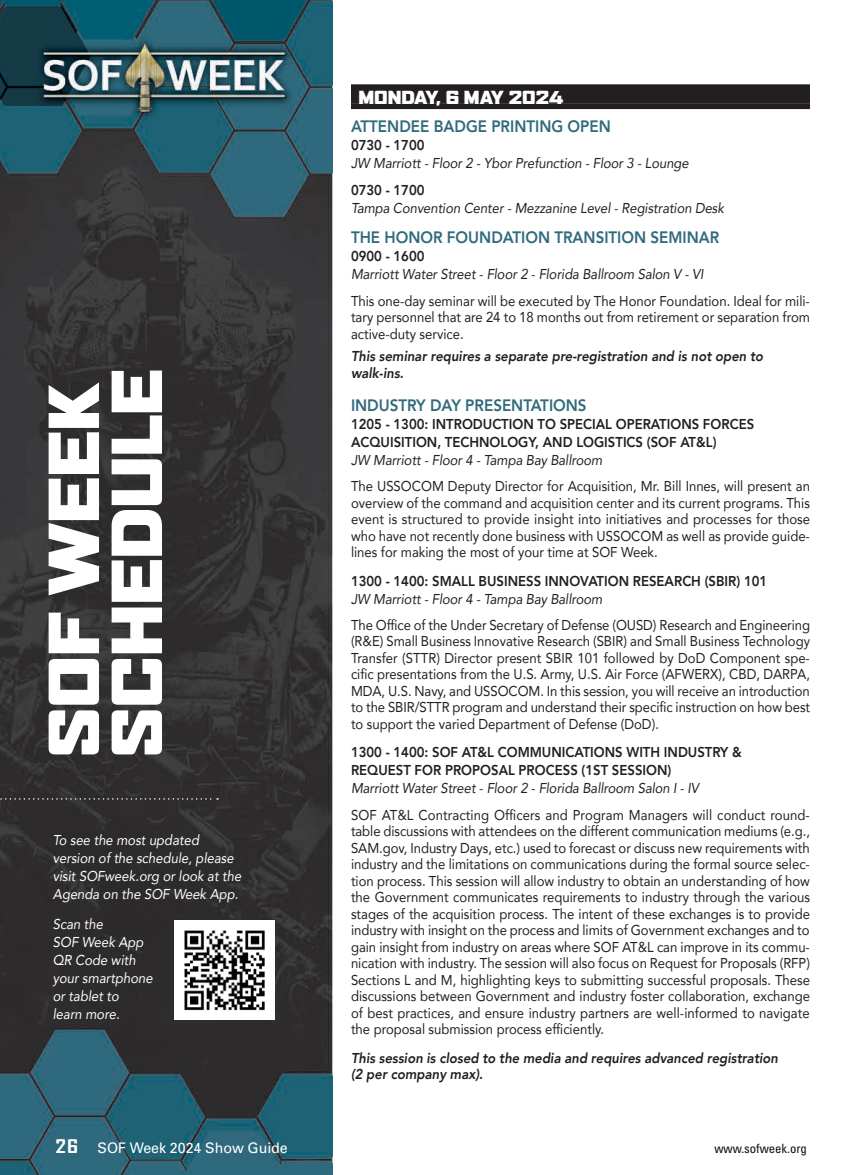
<style>
.page{position:relative;width:864px;height:1175px;background:#fff}
.page>*{position:absolute;margin:0;border:0;box-sizing:border-box;transform-origin:0 0}
.ExtendedLg{font:900 expanded 66px "Agency FB";letter-spacing:-.01em;color:#fff}
.t1{font:700 18px "Agency FB";color:#fff;scale:1.33 1}
.Agenda_Date{font:900 expanded 17.25px "Agency FB";color:#fff}
.Agenda_Section{font:800 16.5px "Avenir";color:#2f6a7d;scale:.92 1}
.t2{font:14.55px "Univers";letter-spacing:-.005em;color:#fff}
.Agenda_Body{font:14.25px/16.5px "Avenir";color:#231f20;text-align:justify;scale:.92 1}
.Agenda_italic{font:italic 14.25px "Avenir";letter-spacing:-.005em;color:#231f20;scale:.92 1}
.Agenda_Subhead{font:800 14.25px/18px "Avenir";color:#231f20;scale:.92 1}
.body_text{font:italic 14.25px/18px "Avenir";color:#fff;scale:.92 1}
.Agenda_Bold_Italic{font:italic 800 14.25px/16.5px "Avenir";color:#231f20;scale:.92 1}
.t3{font:condensed 12.75px "Univers";color:#130c0e}
</style>
<div class="page">
<img style="left:0;top:0;width:332px;height:1174px">
<div style="left:351px;top:84px;width:459px;height:20px;background:#231f20"></div>
<div style="left:351px;top:104px;width:459px;height:5px;background:#231f20"></div>
<svg style="left:0;top:798px;width:218px;height:1px"></svg>
<img style="left:175px;top:920px;width:100px;height:99px">
<p class="ExtendedLg" style="left:34px;top:757px;width:376px;rotate:-90deg">SOF WEEK</p>
<p class="ExtendedLg" style="left:97px;top:757px;width:390px;rotate:-90deg">SCHEDULE</p>
<p class="body_text" style="left:53px;top:831px;width:206px">To see the most updated version of the schedule, please visit SOFweek.org or look at the<br>Agenda on the SOF Week App.</p>
<p class="body_text" style="left:53px;top:915px;width:110px">Scan the<br>SOF Week App<br>QR Code with your smartphone or tablet to<br>learn more.</p>
<p class="Agenda_Date" style="left:358px;top:87px;width:206px">MONDAY, 6 MAY 2024</p>
<p class="Agenda_Section" style="left:351px;top:114px;width:284px">ATTENDEE BADGE PRINTING OPEN</p>
<p class="Agenda_Subhead" style="left:351px;top:136px;width:81px">0730 - 1700</p>
<p class="Agenda_italic" style="left:351px;top:155px;width:369px">JW Marriott - Floor 2 - Ybor Prefunction - Floor 3 - Lounge</p>
<p class="Agenda_Subhead" style="left:351px;top:181px;width:81px">0730 - 1700</p>
<p class="Agenda_italic" style="left:351px;top:199px;width:407px">Tampa Convention Center - Mezzanine Level - Registration Desk</p>
<p class="Agenda_Section" style="left:351px;top:225px;width:402px">THE HONOR FOUNDATION TRANSITION SEMINAR</p>
<p class="Agenda_Subhead" style="left:351px;top:247px;width:81px">0900 - 1600</p>
<p class="Agenda_italic" style="left:351px;top:266px;width:385px">Marriott Water Street - Floor 2 - Florida Ballroom Salon V - VI</p>
<p class="Agenda_Body" style="left:351px;top:292px;width:500px">This one-day seminar will be executed by The Honor Foundation. Ideal for mili&shy;tary personnel that are 24 to 18 months out from retirement or separation from active-duty service.</p>
<p class="Agenda_Bold_Italic" style="left:351px;top:348px;width:450px">This seminar requires a separate pre-registration and is not open to walk-ins.</p>
<p class="Agenda_Section" style="left:351px;top:392px;width:258px">INDUSTRY DAY PRESENTATIONS</p>
<p class="Agenda_Subhead" style="left:351px;top:415px;width:440px">1205 - 1300: INTRODUCTION TO SPECIAL OPERATIONS FORCES<br>ACQUISITION, TECHNOLOGY, AND LOGISTICS (SOF AT&amp;L)</p>
<p class="Agenda_italic" style="left:351px;top:451px;width:275px">JW Marriott - Floor 4 - Tampa Bay Ballroom</p>
<p class="Agenda_Body" style="left:351px;top:477px;width:501px">The USSOCOM Deputy Director for Acquisition, Mr. Bill Innes, will present an overview of the command and acquisition center and its current programs. This event is structured to provide insight into initiatives and processes for those who have not recently done business with USSOCOM as well as provide guide&shy;lines for making the most of your time at SOF Week.</p>
<p class="Agenda_Subhead" style="left:351px;top:571px;width:454px">1300 - 1400: SMALL BUSINESS INNOVATION RESEARCH (SBIR) 101</p>
<p class="Agenda_italic" style="left:351px;top:590px;width:275px">JW Marriott - Floor 4 - Tampa Bay Ballroom</p>
<p class="Agenda_Body" style="left:351px;top:616px;width:501px">The Office of the Under Secretary of Defense (OUSD) Research and Engineering (R&amp;E) Small Business Innovative Research (SBIR) and Small Business Technology Transfer (STTR) Director present SBIR 101 followed by DoD Component spe&shy;cific presentations from the U.S. Army, U.S. Air Force (AFWERX), CBD, DARPA, MDA, U.S. Navy, and USSOCOM. In this session, you will receive an introduction to the SBIR/STTR program and understand their specific instruction on how best to support the varied Department of Defense (DoD).</p>
<p class="Agenda_Subhead" style="left:351px;top:743px;width:426px">1300 - 1400: SOF AT&amp;L COMMUNICATIONS WITH INDUSTRY &amp;<br>REQUEST FOR PROPOSAL PROCESS (1ST SESSION)</p>
<p class="Agenda_italic" style="left:351px;top:779px;width:380px">Marriott Water Street - Floor 2 - Florida Ballroom Salon I - IV</p>
<p class="Agenda_Body" style="left:351px;top:806px;width:501px">SOF AT&amp;L Contracting Officers and Program Managers will conduct round&shy;table discussions with attendees on the different communication mediums (e.g., SAM.gov, Industry Days, etc.) used to forecast or discuss new requirements with industry and the limitations on communications during the formal source selec&shy;tion process. This session will allow industry to obtain an understanding of how the Government communicates requirements to industry through the various stages of the acquisition process. The intent of these exchanges is to provide industry with insight on the process and limits of Government exchanges and to gain insight from industry on areas where SOF AT&amp;L can improve in its commu&shy;nication with industry. The session will also focus on Request for Proposals (RFP)<br>Sections L and M, highlighting keys to submitting successful proposals. These discussions between Government and industry foster collaboration, exchange of best practices, and ensure industry partners are well-informed to navigate the proposal submission process efficiently.</p>
<p class="Agenda_Bold_Italic" style="left:351px;top:1049px;width:466px">This session is closed to the media and requires advanced registration (2 per company max).</p>
<p class="t1" style="left:56px;top:1135px;width:19px">26</p>
<p class="t2" style="left:98px;top:1139px;width:192px">SOF Week 2024 Show Guide</p>
<p class="t3" style="left:714px;top:1140px;width:94px">www.sofweek.org</p>
</div>
